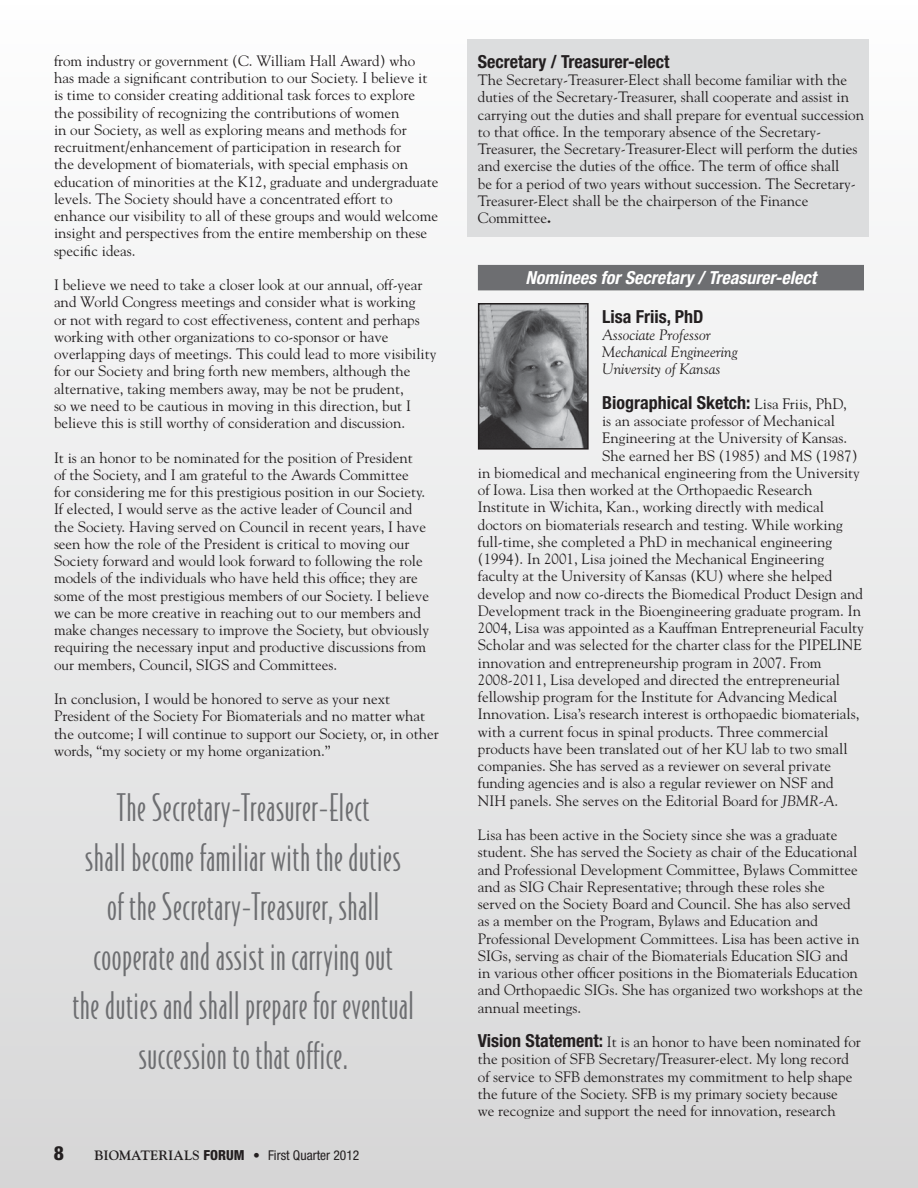
<style>
.page{position:relative;width:918px;height:1188px;background:#fff}
.page>*{position:absolute;margin:0;border:0;box-sizing:border-box;transform-origin:0 0}
.t1{font:300 36px/49.5px "Bodega Sans";letter-spacing:.02em;color:#6d6e71;text-align:center}
.t2{font:800 condensed 19.5px "Helvetica Neue";color:#231f20}
.t3{font:700 condensed 18px "Helvetica Neue";color:#231f20}
.t4{font:italic 700 condensed 18px "Helvetica Neue";color:#fff}
.t5{font:15px/17.2px "Goudy";color:#231f20}
.t6{font:italic 15px/17.2px "Goudy";color:#231f20}
.t7{font:condensed 13.5px "Helvetica Neue";color:#231f20}
.s1{font-family:"Goudy";font-weight:700;font-stretch:normal}
.s2{font-weight:800;font-size:13.8px}
.s3{font-weight:700}
.s4{font-family:"Goudy";font-weight:400;font-stretch:normal;font-size:15px}
.s5{font-style:italic}
.s6{font-family:"Helvetica Neue";font-weight:700;font-stretch:condensed;font-size:18px}
</style>
<div class="page">
<div style="left:0;top:0;width:918px;height:1188px;background:linear-gradient(to bottom,#fefefe,#d7d7d7)"></div>
<div style="left:467px;top:39px;width:402px;height:198px;background:#dcddde"></div>
<div style="left:478px;top:265px;width:386px;height:25px;background:#6d6e71"></div>
<img style="left:481px;top:306px;width:105px;height:141px">
<div style="left:478px;top:303px;width:111px;height:147px;border:2px solid #231f20"></div>
<p class="t5" style="left:54px;top:52px;width:386px">from industry or government (C. William Hall Award) who has made a significant contribution to our Society. I believe it is time to consider creating additional task forces to explore the possibility of recognizing the contributions of women<br>in our Society, as well as exploring means and methods for recruitment/enhancement of participation in research for<br>the development of biomaterials, with special emphasis on education of minorities at the K12, graduate and undergraduate levels. The Society should have a concentrated effort to enhance our visibility to all of these groups and would welcome insight and perspectives from the entire membership on these specific ideas.</p>
<p class="t5" style="left:54px;top:276px;width:384px">I believe we need to take a closer look at our annual, off-year and World Congress meetings and consider what is working<br>or not with regard to cost effectiveness, content and perhaps working with other organizations to co-sponsor or have overlapping days of meetings. This could lead to more visibility for our Society and bring forth new members, although the alternative, taking members away, may be not be prudent,<br>so we need to be cautious in moving in this direction, but I believe this is still worthy of consideration and discussion.</p>
<p class="t5" style="left:54px;top:449px;width:377px">It is an honor to be nominated for the position of President<br>of the Society, and I am grateful to the Awards Committee for considering me for this prestigious position in our Society.<br>If elected, I would serve as the active leader of Council and the Society. Having served on Council in recent years, I have seen how the role of the President is critical to moving our Society forward and would look forward to following the role models of the individuals who have held this office; they are some of the most prestigious members of our Society. I believe we can be more creative in reaching out to our members and make changes necessary to improve the Society, but obviously requiring the necessary input and productive discussions from our members, Council, SIGS and Committees.</p>
<p class="t5" style="left:54px;top:690px;width:386px">In conclusion, I would be honored to serve as your next President of the Society For Biomaterials and no matter what the outcome; I will continue to support our Society, or, in other words, “my society or my home organization.”</p>
<h1 class="t1" style="left:72px;top:783px;width:343px">The Secretary-Treasurer-Elect<br>shall become familiar with the duties<br>of the Secretary-Treasurer, shall cooperate and assist in carrying out<br>the duties and shall prepare for eventual succession to that office.</h1>
<h2 class="t2" style="left:54px;top:1141px;width:12px">8</h2>
<p class="t7" style="left:94px;top:1148px;width:266px"><span class="s1">BIOMATERIALS</span> <span class="s2">FORUM</span> <span class="s1">•</span> First Quarter 2012</p>
<p class="t3" style="left:478px;top:51px;width:193px">Secretary / Treasurer-elect</p>
<p class="t5" style="left:478px;top:71px;width:388px">The Secretary-Treasurer-Elect shall become familiar with the duties of the Secretary-Treasurer, shall cooperate and assist in carrying out the duties and shall prepare for eventual succession to that office. In the temporary absence of the Secretary-Treasurer, the Secretary-Treasurer-Elect will perform the duties and exercise the duties of the office. The term of office shall<br>be for a period of two years without succession. The Secretary-Treasurer-Elect shall be the chairperson of the Finance Committee<span class="s3">.</span></p>
<p class="t4" style="left:526px;top:266px;width:292px">Nominees for Secretary / Treasurer-elect</p>
<p class="t3" style="left:602px;top:305px;width:103px">Lisa Friis, PhD</p>
<p class="t6" style="left:602px;top:326px;width:137px">Associate Professor<br>Mechanical Engineering<br>University of Kansas</p>
<p class="t3" style="left:602px;top:391px;width:246px">Biographical Sketch: <span class="s4">Lisa Friis, PhD,</span></p>
<p class="t5" style="left:602px;top:412px;width:234px">is an associate professor of Mechanical</p>
<p class="t5" style="left:602px;top:429px;width:246px">Engineering at the University of Kansas.</p>
<p class="t5" style="left:602px;top:447px;width:257px">She earned her BS (1985) and MS (1987)</p>
<p class="t5" style="left:478px;top:464px;width:384px">in biomedical and mechanical engineering from the University</p>
<p class="t5" style="left:478px;top:481px;width:336px">of Iowa. Lisa then worked at the Orthopaedic Research</p>
<p class="t5" style="left:478px;top:498px;width:348px">Institute in Wichita, Kan., working directly with medical</p>
<p class="t5" style="left:478px;top:516px;width:366px">doctors on biomaterials research and testing. While working</p>
<p class="t5" style="left:478px;top:533px;width:356px">full-time, she completed a PhD in mechanical engineering</p>
<p class="t5" style="left:478px;top:550px;width:348px">(1994). In 2001, Lisa joined the Mechanical Engineering</p>
<p class="t5" style="left:478px;top:567px;width:356px">faculty at the University of Kansas (KU) where she helped</p>
<p class="t5" style="left:478px;top:585px;width:387px">develop and now co-directs the Biomedical Product Design and</p>
<p class="t5" style="left:478px;top:602px;width:385px">Development track in the Bioengineering graduate program. In</p>
<p class="t5" style="left:478px;top:619px;width:388px">2004, Lisa was appointed as a Kauffman Entrepreneurial Faculty</p>
<p class="t5" style="left:478px;top:636px;width:386px">Scholar and was selected for the charter class for the PIPELINE</p>
<p class="t5" style="left:478px;top:654px;width:345px">innovation and entrepreneurship program in 2007. From</p>
<p class="t5" style="left:478px;top:671px;width:363px">2008-2011, Lisa developed and directed the entrepreneurial</p>
<p class="t5" style="left:478px;top:688px;width:361px">fellowship program for the Institute for Advancing Medical</p>
<p class="t5" style="left:478px;top:705px;width:383px">Innovation. Lisa’s research interest is orthopaedic biomaterials,</p>
<p class="t5" style="left:478px;top:723px;width:352px">with a current focus in spinal products. Three commercial</p>
<p class="t5" style="left:478px;top:740px;width:371px">products have been translated out of her KU lab to two small</p>
<p class="t5" style="left:478px;top:757px;width:355px">companies. She has served as a reviewer on several private</p>
<p class="t5" style="left:478px;top:774px;width:357px">funding agencies and is also a regular reviewer on NSF and</p>
<p class="t5" style="left:478px;top:792px;width:362px">NIH panels. She serves on the Editorial Board for <span class="s5">JBMR-A</span>.</p>
<p class="t5" style="left:478px;top:826px;width:386px">Lisa has been active in the Society since she was a graduate student. She has served the Society as chair of the Educational and Professional Development Committee, Bylaws Committee and as SIG Chair Representative; through these roles she served on the Society Board and Council. She has also served as a member on the Program, Bylaws and Education and Professional Development Committees. Lisa has been active in SIGs, serving as chair of the Biomaterials Education SIG and in various other officer positions in the Biomaterials Education and Orthopaedic SIGs. She has organized two workshops at the annual meetings.</p>
<p class="t5" style="left:478px;top:1033px;width:385px"><span class="s6">Vision Statement:</span> It is an honor to have been nominated for the position of SFB Secretary/Treasurer-elect. My long record of service to SFB demonstrates my commitment to help shape the future of the Society. SFB is my primary society because<br>we recognize and support the need for innovation, research</p>
</div>
